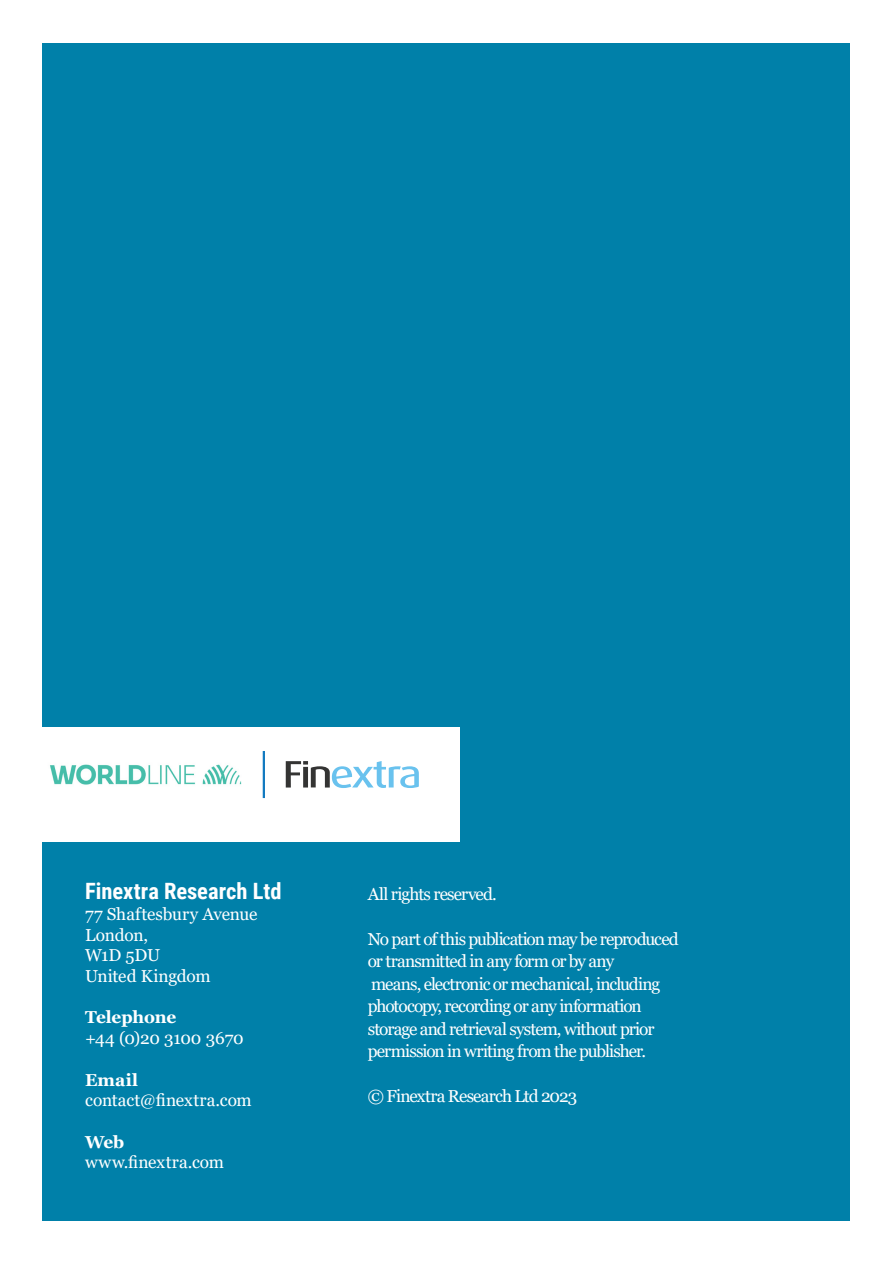
<style>
.page{position:relative;width:893px;height:1263px;background:#fff}
.page>*{position:absolute;margin:0;border:0;box-sizing:border-box;transform-origin:0 0}
.t1{font:700 22.5px "Roboto Condensed";color:#fff}
.t2{font:17.25px/22.5px "Georgia";letter-spacing:-.045em;color:#fff}
.t3{font:17.25px/20.7px "Georgia";letter-spacing:-.015em;color:#fff}
.t4{font:17.25px "Georgia";color:#fff}
.t5{font:700 17.25px "Georgia";letter-spacing:-.01em;color:#fff}
.t6{font:17.25px "Georgia";letter-spacing:.01em;color:#fff}
</style>
<div class="page">
<div style="left:43px;top:43px;width:807px;height:1177px;background:#0080a9"></div>
<div style="left:0;top:727px;width:459px;height:115px;background:#fff"></div>
<svg style="left:286px;top:761px;width:133px;height:27px"></svg>
<hr style="left:263px;top:751px;width:2px;height:47px;background:#127ac0">
<img style="left:50px;top:764px;width:192px;height:21px">
<h1 class="t1" style="left:85px;top:875px;width:198px">Finextra Research Ltd</h1>
<p class="t3" style="left:85px;top:904px;width:174px">77 Shaftesbury Avenue<br>London,<br>W1D 5DU<br>United Kingdom</p>
<p class="t5" style="left:85px;top:1006px;width:93px">Telephone</p>
<p class="t3" style="left:85px;top:1028px;width:160px">+44 (0)20 3100 3670</p>
<p class="t5" style="left:85px;top:1068px;width:55px">Email</p>
<p class="t4" style="left:85px;top:1090px;width:168px">contact@finextra.com</p>
<p class="t5" style="left:85px;top:1130px;width:41px">Web</p>
<p class="t6" style="left:85px;top:1152px;width:141px">www.finextra.com</p>
<p class="t2" style="left:368px;top:883px;width:130px">All rights reserved.</p>
<p class="t2" style="left:368px;top:928px;width:312px">No part of this publication may be reproduced or transmitted in any form or by any<br>means, electronic or mechanical, including photocopy, recording or any information storage and retrieval system, without prior permission in writing from the publisher.</p>
<p class="t2" style="left:368px;top:1085px;width:211px">© Finextra Research Ltd 2023</p>
</div>
